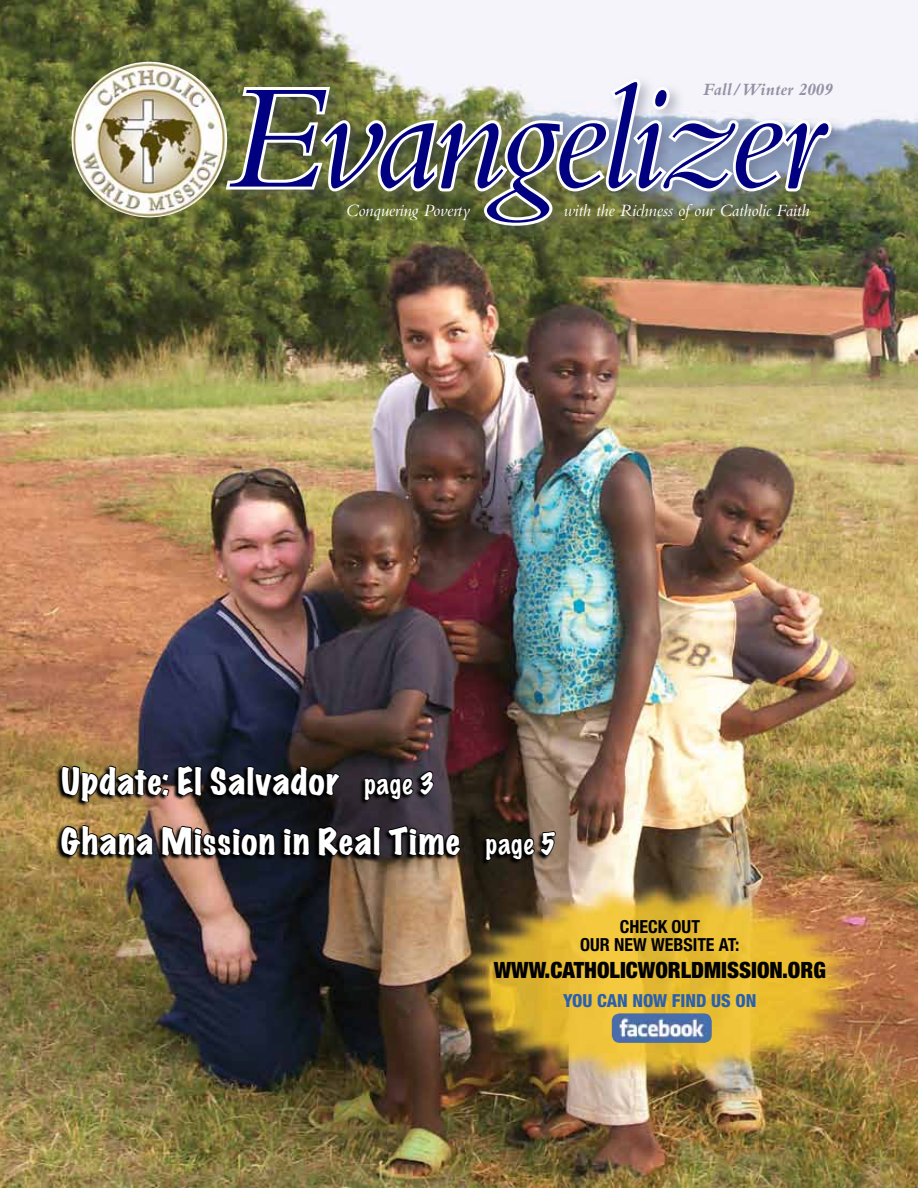
<style>
.page{position:relative;width:918px;height:1188px;background:#fff}
.page>*{position:absolute;margin:0;border:0;box-sizing:border-box;transform-origin:0 0}
.t1{font:italic 155.25px "Bembo";letter-spacing:-.04em;color:#000080}
.t2{font:expanded 33px/60px "Marker Felt";letter-spacing:.04em;color:#fff}
.t3{font:900 condensed 22.5px "Helvetica Neue";color:#000}
.t4{font:italic 18px "Bembo";letter-spacing:-.015em;color:#fff}
.t5{font:700 condensed 18px/18px "Helvetica Neue";color:#000;text-align:center}
.t6{font:800 condensed 18px "Helvetica Neue";color:#2b60ad}
.t7{font:italic 700 18px "Bembo";color:#9391a4}
.s1{font-weight:100;font-stretch:normal;font-size:27px}
</style>
<div class="page">
<img style="left:0;top:0;width:918px;height:1188px">
<div style="left:220px;top:74px;width:626px;height:166px;background:#4a4f6b;opacity:.35"></div>
<img style="left:222px;top:76px;width:613px;height:153px">
<svg style="left:55px;top:765px;width:501px;height:101px;background:#524130"></svg>
<svg style="left:60px;top:759px;width:402px;height:104px;background:#342b25"></svg>
<svg style="left:485px;top:830px;width:72px;height:31px;background:#29221b"></svg>
<img style="left:79px;top:62px;width:67px;height:43px">
<img style="left:612px;top:1013px;width:100px;height:30px">
<h1 class="t1" style="left:225px;top:47px;width:597px">Evangelizer</h1>
<p class="t7" style="left:703px;top:80px;width:131px">Fall/Winter 2009</p>
<p class="t4" style="left:346px;top:199px;width:126px">Conquering Poverty</p>
<p class="t4" style="left:564px;top:199px;width:247px">with the Richness of our Catholic Faith</p>
<h2 class="t2" style="left:61px;top:749px;width:496px">Update: El Salvador <span class="s1">page 3<br></span>Ghana Mission in Real Time <span class="s1">page 5</span></h2>
<p class="t5" style="left:580px;top:918px;width:161px">CHECK OUT<br>OUR NEW WEBSITE AT:</p>
<p class="t3" style="left:494px;top:957px;width:334px">WWW.CATHOLICWORLDMISSION.ORG</p>
<p class="t6" style="left:563px;top:990px;width:184px">YOU CAN NOW FIND US ON</p>
</div>
